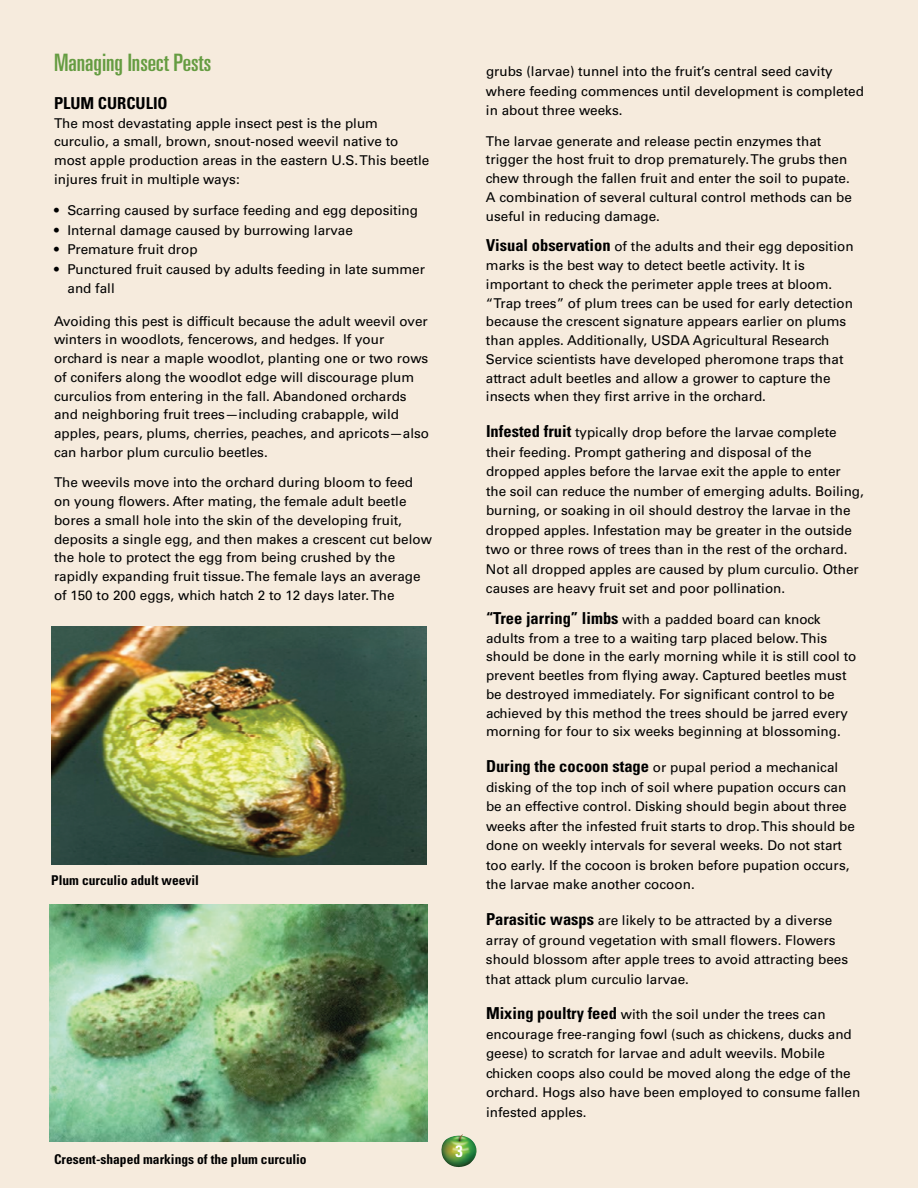
<style>
.page{position:relative;width:918px;height:1188px;background:#f6ebdd}
.page>*{position:absolute;margin:0;border:0;box-sizing:border-box;transform-origin:0 0}
.Subhead{font:ultra-condensed 24px "Univers LT Std";color:#659c41;scale:1.05 1}
.Subhead2{font:700 condensed 16.5px "Univers LT Std";color:#000}
.t1{font:700 condensed 16.5px "Univers LT Std";color:#fff}
.Body_Copy{font:13.5px/18.8px "Univers LT Std";color:#000}
.t2{font:700 condensed 13.5px "Univers LT Std";color:#000}
.s1{font-weight:700;font-stretch:condensed;font-size:16.5px}
</style>
<div class="page">
<img style="left:441px;top:1134px;width:36px;height:33px">
<img style="left:51px;top:627px;width:376px;height:237px">
<img style="left:50px;top:904px;width:378px;height:238px">
<h2 class="Subhead" style="left:54px;top:49px;width:151px">Managing Insect Pests</h2>
<h3 class="Subhead2" style="left:54px;top:93px;width:115px">PLUM CURCULIO</h3>
<p class="Body_Copy" style="left:54px;top:114px;width:377px">The most devastating apple insect pest is the plum curculio, a small, brown, snout-nosed weevil native to most apple production areas in the eastern U.S. This beetle injures fruit in multiple ways:</p>
<p class="Body_Copy" style="left:54px;top:201px;width:365px">• Scarring caused by surface feeding and egg depositing</p>
<p class="Body_Copy" style="left:54px;top:221px;width:300px">• Internal damage caused by burrowing larvae</p>
<p class="Body_Copy" style="left:54px;top:240px;width:145px">• Premature fruit drop</p>
<p class="Body_Copy" style="left:68px;top:259px;width:359px;line-height:19.5px;text-indent:-14px">• Punctured fruit caused by adults feeding in late summer and fall</p>
<p class="Body_Copy" style="left:54px;top:311px;width:377px">Avoiding this pest is difficult because the adult weevil over winters in woodlots, fencerows, and hedges. If your orchard is near a maple woodlot, planting one or two rows of conifers along the woodlot edge will discourage plum curculios from entering in the fall. Abandoned orchards and neighboring fruit trees—including crabapple, wild apples, pears, plums, cherries, peaches, and apricots—also can harbor plum curculio beetles.</p>
<p class="Body_Copy" style="left:54px;top:473px;width:379px">The weevils move into the orchard during bloom to feed on young flowers. After mating, the female adult beetle bores a small hole into the skin of the developing fruit, deposits a single egg, and then makes a crescent cut below the hole to protect the egg from being crushed by the rapidly expanding fruit tissue. The female lays an average of 150 to 200 eggs, which hatch 2 to 12 days later. The</p>
<p class="t2" style="left:51px;top:872px;width:149px">Plum curculio adult weevil</p>
<p class="t2" style="left:54px;top:1151px;width:254px">Cresent-shaped markings of the plum curculio</p>
<p class="t1" style="left:455px;top:1141px;width:9px">3</p>
<p class="Body_Copy" style="left:486px;top:62px;width:380px;line-height:19.5px">grubs (larvae) tunnel into the fruit’s central seed cavity where feeding commences until development is completed in about three weeks.</p>
<p class="Body_Copy" style="left:486px;top:132px;width:368px">The larvae generate and release pectin enzymes that trigger the host fruit to drop prematurely. The grubs then chew through the fallen fruit and enter the soil to pupate.<br>A combination of several cultural control methods can be useful in reducing damage.</p>
<p class="Body_Copy" style="left:486px;top:237px;width:369px"><span class="s1">Visual observation</span> of the adults and their egg deposition marks is the best way to detect beetle activity. It is important to check the perimeter apple trees at bloom. “Trap trees” of plum trees can be used for early detection because the crescent signature appears earlier on plums than apples. Additionally, USDA Agricultural Research Service scientists have developed pheromone traps that attract adult beetles and allow a grower to capture the insects when they first arrive in the orchard.</p>
<p class="Body_Copy" style="left:486px;top:423px;width:379px;line-height:19.5px"><span class="s1">Infested fruit</span> typically drop before the larvae complete their feeding. Prompt gathering and disposal of the dropped apples before the larvae exit the apple to enter the soil can reduce the number of emerging adults. Boiling, burning, or soaking in oil should destroy the larvae in the dropped apples. Infestation may be greater in the outside two or three rows of trees than in the rest of the orchard.<br>Not all dropped apples are caused by plum curculio. Other causes are heavy fruit set and poor pollination.</p>
<p class="Body_Copy" style="left:486px;top:610px;width:372px"><span class="s1">“Tree jarring” limbs</span> with a padded board can knock adults from a tree to a waiting tarp placed below. This should be done in the early morning while it is still cool to prevent beetles from flying away. Captured beetles must be destroyed immediately. For significant control to be achieved by this method the trees should be jarred every morning for four to six weeks beginning at blossoming.</p>
<p class="Body_Copy" style="left:486px;top:758px;width:370px;line-height:19.5px"><span class="s1">During the cocoon stage</span> or pupal period a mechanical disking of the top inch of soil where pupation occurs can be an effective control. Disking should begin about three weeks after the infested fruit starts to drop. This should be done on weekly intervals for several weeks. Do not start too early. If the cocoon is broken before pupation occurs, the larvae make another cocoon.</p>
<p class="Body_Copy" style="left:486px;top:911px;width:364px;line-height:19.5px"><span class="s1">Parasitic wasps</span> are likely to be attracted by a diverse array of ground vegetation with small flowers. Flowers should blossom after apple trees to avoid attracting bees that attack plum curculio larvae.</p>
<p class="Body_Copy" style="left:486px;top:1005px;width:376px;line-height:19.5px"><span class="s1">Mixing poultry feed</span> with the soil under the trees can encourage free-ranging fowl (such as chickens, ducks and geese) to scratch for larvae and adult weevils. Mobile chicken coops also could be moved along the edge of the orchard. Hogs also have been employed to consume fallen infested apples.</p>
</div>
